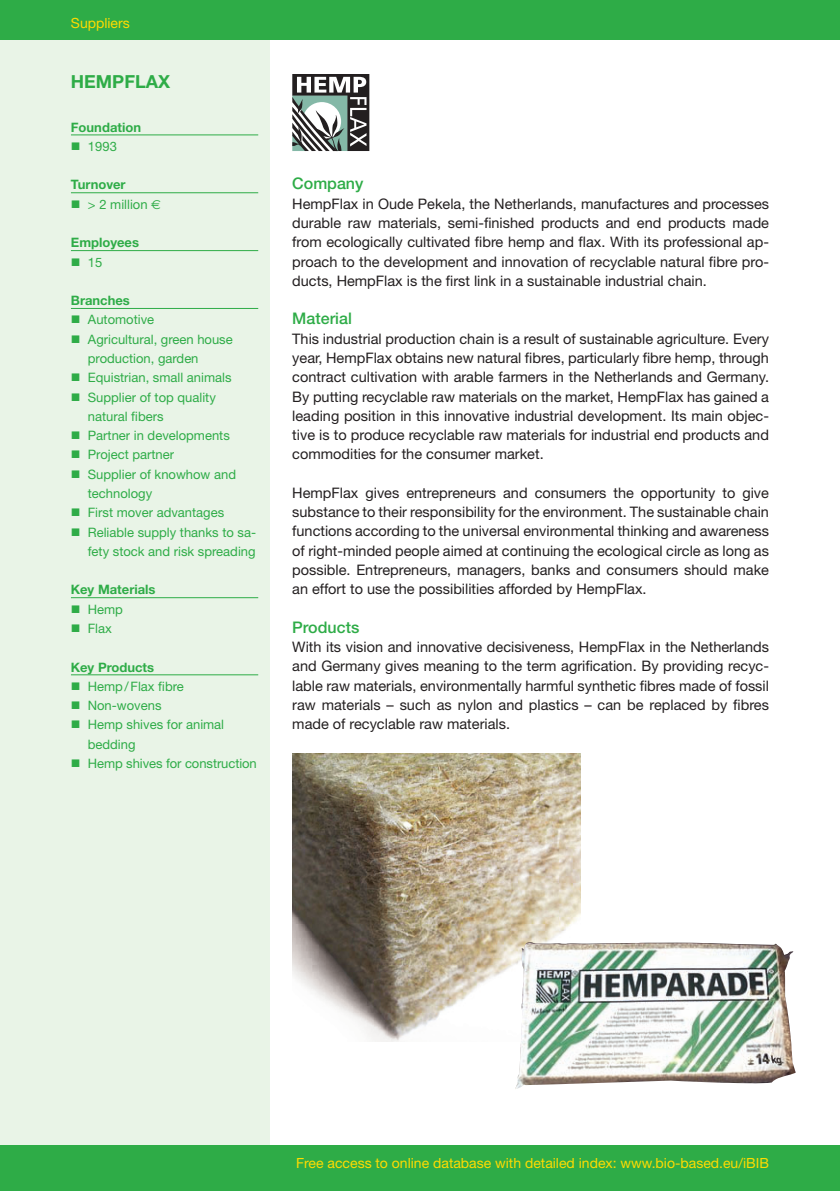
<style>
.page{position:relative;width:840px;height:1191px;background:#fff}
.page>*{position:absolute;margin:0;border:0;box-sizing:border-box;transform-origin:0 0}
.t1{font:700 18px "Helvetica Neue";color:#2eac47}
.t2{font:500 16px "Helvetica Neue";color:#2eac47}
.t3{font:14.4px/19.2px "Helvetica Neue";color:#231f20;text-align:justify}
.t4{font:14px "Helvetica Neue";color:#ffdb01}
.t5{font:13px/19.2px "Helvetica Neue";color:#2eac47}
.t6{font:700 13px "Helvetica Neue";color:#2eac47}
.s1{font-weight:700}
.s2{font-family:"Euro Sans"}
</style>
<div class="page">
<div style="left:0;top:0;width:269px;height:1191px;background:#e9f4e7"></div>
<hr style="left:71px;top:134px;width:187px;height:1px;background:#2eac47">
<hr style="left:71px;top:192px;width:187px;height:1px;background:#2eac47">
<hr style="left:71px;top:250px;width:187px;height:1px;background:#2eac47">
<hr style="left:71px;top:308px;width:187px;height:1px;background:#2eac47">
<hr style="left:71px;top:597px;width:187px;height:1px;background:#2eac47">
<hr style="left:71px;top:674px;width:187px;height:1px;background:#2eac47">
<img style="left:292px;top:753px;width:288px;height:288px">
<svg style="left:292px;top:74px;width:77px;height:77px"></svg>
<div style="left:0;top:1145px;width:839px;height:46px;background:#2eac47"></div>
<div style="left:0;top:0;width:839px;height:40px;background:#2eac47"></div>
<img style="left:514px;top:942px;width:281px;height:147px">
<p class="t4" style="left:71px;top:15px;width:60px">Suppliers</p>
<p class="t4" style="left:71px;top:15px;width:35px">Topic</p>
<p class="t1" style="left:71px;top:70px;width:28px">Hemp</p>
<p class="t1" style="left:124px;top:70px;width:47px">Flax</p>
<p class="t6" style="left:71px;top:119px;width:72px">Foundation</p>
<p class="t5" style="left:88px;top:136px;width:30px">1993</p>
<p class="t5" style="left:88px;top:175px;width:74px;text-indent:-17px"><span class="s1">Turnover<br></span>&gt; 2 million <span class="s2">€</span></p>
<p class="t6" style="left:71px;top:235px;width:70px">Employees</p>
<p class="t5" style="left:88px;top:252px;width:16px">15</p>
<p class="t6" style="left:71px;top:292px;width:60px">Branches</p>
<p class="t5" style="left:88px;top:310px;width:170px">Automotive<br>Agricultural, green house production, garden<br>Equistrian, small animals<br>Supplier of top quality natural fibers<br>Partner in developments<br>Project partner<br>Supplier of knowhow and technology<br>First mover advantages<br>Reliable supply thanks to sa&shy;fety stock and risk spreading</p>
<p class="t6" style="left:71px;top:581px;width:86px">Key Materials</p>
<p class="t5" style="left:88px;top:599px;width:37px">Hemp<br>Flax</p>
<p class="t6" style="left:71px;top:659px;width:85px">Key Products</p>
<p class="t5" style="left:88px;top:676px;width:170px">Hemp/Flax fibre<br>Non-wovens<br>Hemp shives for animal bedding<br>Hemp shives for construction</p>
<p class="t2" style="left:292px;top:174px;width:73px">Company</p>
<p class="t3" style="left:292px;top:194px;width:478px">HempFlax in Oude Pekela, the Netherlands, manufactures and processes durable raw materials, semi-finished products and end products made from ecologically cultivated fibre hemp and flax. With its professional ap&shy;proach to the development and innovation of recyclable natural fibre pro&shy;ducts, HempFlax is the first link in a sustainable industrial chain.</p>
<p class="t2" style="left:292px;top:309px;width:61px">Material</p>
<p class="t3" style="left:292px;top:329px;width:478px">This industrial production chain is a result of sustainable agriculture. Every year, HempFlax obtains new natural fibres, particularly fibre hemp, through contract cultivation with arable farmers in the Netherlands and Germany.<br>By putting recyclable raw materials on the market, HempFlax has gained a leading position in this innovative industrial development. Its main objec&shy;tive is to produce recyclable raw materials for industrial end products and commodities for the consumer market.</p>
<p class="t3" style="left:292px;top:483px;width:478px">HempFlax gives entrepreneurs and consumers the opportunity to give substance to their responsibility for the environment. The sustainable chain functions according to the universal environmental thinking and awareness of right-minded people aimed at continuing the ecological circle as long as possible. Entrepreneurs, managers, banks and consumers should make an effort to use the possibilities afforded by HempFlax.</p>
<p class="t2" style="left:292px;top:617px;width:68px">Products</p>
<p class="t3" style="left:292px;top:637px;width:478px">With its vision and innovative decisiveness, HempFlax in the Netherlands and Germany gives meaning to the term agrification. By providing recyc&shy;lable raw materials, environmentally harmful synthetic fibres made of fossil raw materials – such as nylon and plastics – can be replaced by fibres made of recyclable raw materials.</p>
<p class="t4" style="left:296px;top:1154px;width:474px">Free access to online database with detailed index: www.bio-based.eu/iBIB</p>
<p class="t4" style="left:325px;top:1154px;width:445px">Mor information and iBIB-da abase (index search): www.bio-based.eu</p>
</div>
